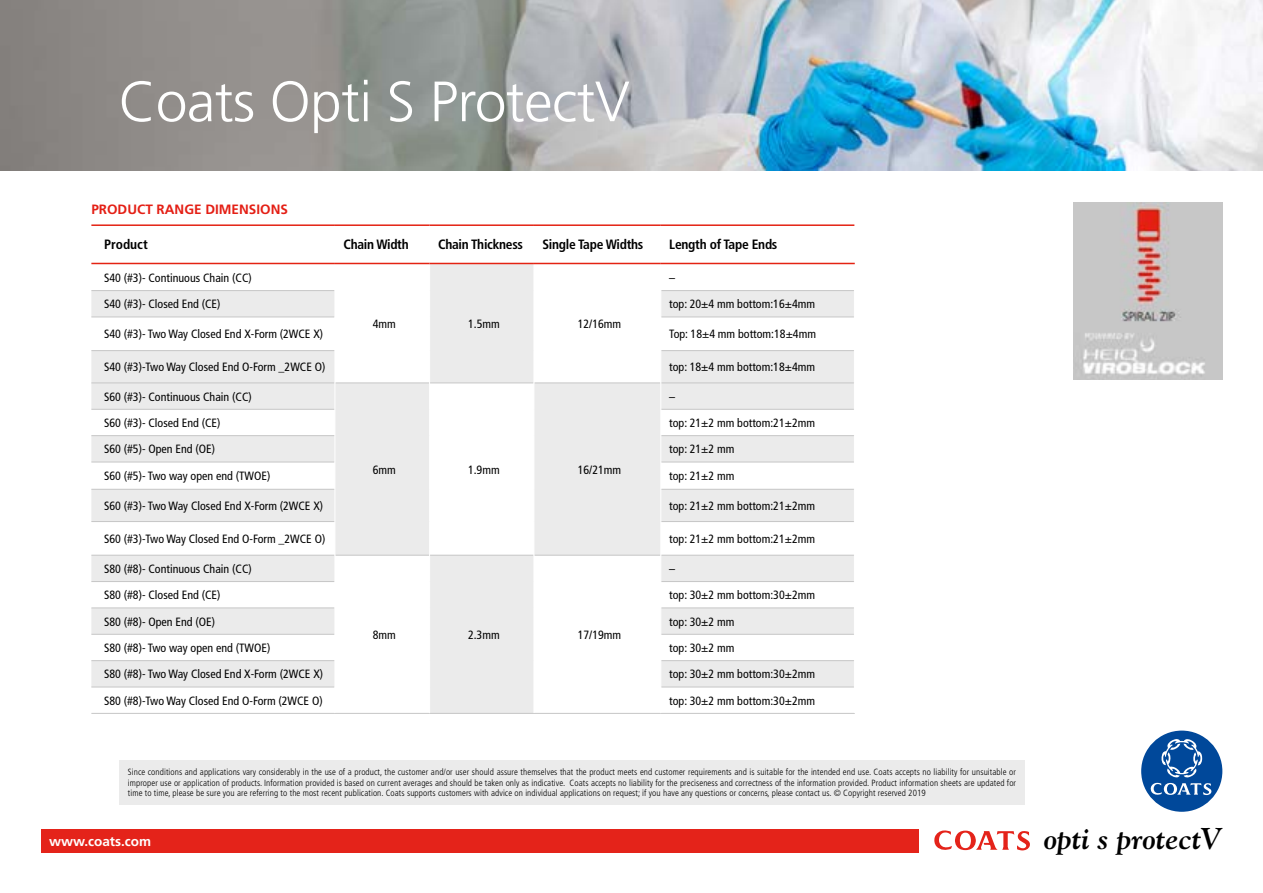
<style>
.page{position:relative;width:1263px;height:893px;background:#fff}
.page>*{position:absolute;margin:0;border:0;box-sizing:border-box;transform-origin:0 0}
.t1{font:300 56.7px "Frutiger";letter-spacing:-.01em;color:#fff}
.t2{font:italic 700 30px "Goudy";letter-spacing:-.01em;color:#000}
.t3{font:700 condensed 13.5px "Frutiger";letter-spacing:-.02em;color:#000}
.t4{font:700 13.5px "Frutiger CE";color:#e41f15}
.t5{font:700 13.5px "Frutiger CE";color:#fff}
.t6{font:700 condensed 13.5px "Frutiger";color:#000}
.t7{font:condensed 12px "Frutiger";color:#000}
.t8{font:300 condensed 9px/10.5px "Frutiger";letter-spacing:.01em;color:#000;text-align:justify}
</style>
<div class="page">
<img style="left:0;top:0;width:1263px;height:170px">
<div style="left:1141px;top:731px;width:81px;height:81px;background:#00489a;border-radius:50%"></div>
<svg style="left:1150px;top:739px;width:62px;height:56px"></svg>
<div style="left:41px;top:829px;width:877px;height:23px;background:#e4231a"></div>
<svg style="left:934px;top:830px;width:96px;height:21px"></svg>
<div style="left:119px;top:760px;width:906px;height:45px;background:#ebebeb"></div>
<svg style="left:91px;top:264px;width:763px;height:449px"></svg>
<svg style="left:91px;top:291px;width:763px;height:264px;fill:#ebebeb"></svg>
<hr style="left:91px;top:290px;width:244px;height:1px;background:#c6c6c6">
<hr style="left:661px;top:290px;width:193px;height:1px;background:#c6c6c6">
<hr style="left:91px;top:317px;width:244px;height:1px;background:#c6c6c6">
<hr style="left:661px;top:317px;width:193px;height:1px;background:#c6c6c6">
<hr style="left:91px;top:350px;width:244px;height:1px;background:#c6c6c6">
<hr style="left:661px;top:350px;width:193px;height:1px;background:#c6c6c6">
<hr style="left:91px;top:383px;width:244px;height:1px;background:#c6c6c6">
<hr style="left:335px;top:383px;width:94px;height:1px;background:#c6c6c6">
<hr style="left:430px;top:383px;width:104px;height:1px;background:#c6c6c6">
<hr style="left:534px;top:383px;width:126px;height:1px;background:#c6c6c6">
<hr style="left:661px;top:383px;width:193px;height:1px;background:#c6c6c6">
<hr style="left:91px;top:409px;width:244px;height:1px;background:#c6c6c6">
<hr style="left:661px;top:409px;width:193px;height:1px;background:#c6c6c6">
<hr style="left:91px;top:435px;width:244px;height:1px;background:#c6c6c6">
<hr style="left:661px;top:435px;width:193px;height:1px;background:#c6c6c6">
<hr style="left:91px;top:462px;width:244px;height:1px;background:#c6c6c6">
<hr style="left:661px;top:462px;width:193px;height:1px;background:#c6c6c6">
<hr style="left:91px;top:489px;width:244px;height:1px;background:#c6c6c6">
<hr style="left:661px;top:489px;width:193px;height:1px;background:#c6c6c6">
<hr style="left:91px;top:521px;width:244px;height:1px;background:#c6c6c6">
<hr style="left:661px;top:521px;width:193px;height:1px;background:#c6c6c6">
<hr style="left:91px;top:555px;width:244px;height:1px;background:#c6c6c6">
<hr style="left:335px;top:555px;width:94px;height:1px;background:#c6c6c6">
<hr style="left:430px;top:555px;width:104px;height:1px;background:#c6c6c6">
<hr style="left:534px;top:555px;width:126px;height:1px;background:#c6c6c6">
<hr style="left:661px;top:555px;width:193px;height:1px;background:#c6c6c6">
<hr style="left:91px;top:581px;width:244px;height:1px;background:#c6c6c6">
<hr style="left:661px;top:581px;width:193px;height:1px;background:#c6c6c6">
<hr style="left:91px;top:607px;width:244px;height:1px;background:#c6c6c6">
<hr style="left:661px;top:607px;width:193px;height:1px;background:#c6c6c6">
<hr style="left:91px;top:634px;width:244px;height:1px;background:#c6c6c6">
<hr style="left:661px;top:634px;width:193px;height:1px;background:#c6c6c6">
<hr style="left:91px;top:660px;width:244px;height:1px;background:#c6c6c6">
<hr style="left:661px;top:660px;width:193px;height:1px;background:#c6c6c6">
<hr style="left:91px;top:687px;width:244px;height:1px;background:#c6c6c6">
<hr style="left:661px;top:687px;width:193px;height:1px;background:#c6c6c6">
<hr style="left:91px;top:713px;width:244px;height:1px;background:#c6c6c6">
<hr style="left:335px;top:713px;width:95px;height:1px;background:#c6c6c6">
<hr style="left:430px;top:713px;width:104px;height:1px;background:#c6c6c6">
<hr style="left:534px;top:713px;width:127px;height:1px;background:#c6c6c6">
<hr style="left:661px;top:713px;width:194px;height:1px;background:#c6c6c6">
<svg style="left:335px;top:264px;width:1px;height:53px"></svg>
<svg style="left:429px;top:264px;width:1px;height:53px"></svg>
<svg style="left:534px;top:264px;width:1px;height:53px"></svg>
<svg style="left:660px;top:264px;width:1px;height:53px"></svg>
<hr style="left:335px;top:317px;width:1px;height:34px;background:#fff">
<hr style="left:429px;top:317px;width:1px;height:34px;background:#fff">
<hr style="left:534px;top:317px;width:1px;height:34px;background:#fff">
<hr style="left:660px;top:317px;width:1px;height:34px;background:#fff">
<hr style="left:335px;top:351px;width:1px;height:32px;background:#fff">
<hr style="left:429px;top:351px;width:1px;height:32px;background:#fff">
<hr style="left:534px;top:351px;width:1px;height:32px;background:#fff">
<hr style="left:660px;top:351px;width:1px;height:32px;background:#fff">
<svg style="left:335px;top:383px;width:1px;height:106px"></svg>
<svg style="left:429px;top:383px;width:1px;height:106px"></svg>
<svg style="left:534px;top:383px;width:1px;height:106px"></svg>
<svg style="left:660px;top:383px;width:1px;height:106px"></svg>
<hr style="left:335px;top:489px;width:1px;height:33px;background:#fff">
<hr style="left:429px;top:489px;width:1px;height:33px;background:#fff">
<hr style="left:534px;top:489px;width:1px;height:33px;background:#fff">
<hr style="left:660px;top:489px;width:1px;height:33px;background:#fff">
<hr style="left:335px;top:522px;width:1px;height:33px;background:#fff">
<hr style="left:429px;top:522px;width:1px;height:33px;background:#fff">
<hr style="left:534px;top:522px;width:1px;height:33px;background:#fff">
<hr style="left:660px;top:522px;width:1px;height:33px;background:#fff">
<svg style="left:335px;top:555px;width:1px;height:158px"></svg>
<svg style="left:429px;top:555px;width:1px;height:158px"></svg>
<svg style="left:534px;top:555px;width:1px;height:158px"></svg>
<svg style="left:660px;top:555px;width:1px;height:158px"></svg>
<hr style="left:91px;top:224px;width:244px;height:2px;background:#e42313">
<hr style="left:335px;top:224px;width:95px;height:2px;background:#e42313">
<hr style="left:430px;top:224px;width:104px;height:2px;background:#e42313">
<hr style="left:534px;top:224px;width:127px;height:2px;background:#e42313">
<hr style="left:661px;top:224px;width:193px;height:2px;background:#e42313">
<hr style="left:91px;top:263px;width:244px;height:1px;background:#e42313">
<hr style="left:335px;top:263px;width:95px;height:1px;background:#e42313">
<hr style="left:430px;top:263px;width:104px;height:1px;background:#e42313">
<hr style="left:534px;top:263px;width:127px;height:1px;background:#e42313">
<hr style="left:661px;top:263px;width:194px;height:1px;background:#e42313">
<img style="left:1074px;top:203px;width:148px;height:176px">
<h1 class="t1" style="left:119px;top:70px;width:512px">Coats Opti S ProtectV</h1>
<p class="t4" style="left:91px;top:201px;width:198px">PRODUCT RANGE DIMENSIONS</p>
<p class="t6" style="left:104px;top:237px;width:45px">Product</p>
<p class="t3" style="left:343px;top:237px;width:67px">Chain Width</p>
<p class="t3" style="left:438px;top:237px;width:87px">Chain Thickness</p>
<p class="t3" style="left:542px;top:237px;width:102px">Single Tape Widths</p>
<p class="t3" style="left:669px;top:237px;width:110px">Length of Tape Ends</p>
<p class="t7" style="left:104px;top:271px;width:149px">S40 (#3)- Continuous Chain (CC)</p>
<p class="t7" style="left:373px;top:317px;width:25px">4mm</p>
<p class="t7" style="left:468px;top:317px;width:33px">1.5mm</p>
<p class="t7" style="left:578px;top:317px;width:45px">12/16mm</p>
<p class="t7" style="left:669px;top:271px;width:7px">–</p>
<p class="t7" style="left:104px;top:297px;width:118px">S40 (#3)- Closed End (CE)</p>
<p class="t7" style="left:669px;top:297px;width:147px">top: 20±4 mm bottom:16±4mm</p>
<p class="t7" style="left:104px;top:327px;width:221px">S40 (#3)- Two Way Closed End X-Form (2WCE X)</p>
<p class="t7" style="left:669px;top:327px;width:148px">Top: 18±4 mm bottom:18±4mm</p>
<p class="t7" style="left:104px;top:360px;width:223px">S40 (#3)-Two Way Closed End O-Form _2WCE O)</p>
<p class="t7" style="left:669px;top:360px;width:147px">top: 18±4 mm bottom:18±4mm</p>
<p class="t7" style="left:104px;top:389px;width:149px">S60 (#3)- Continuous Chain (CC)</p>
<p class="t7" style="left:669px;top:389px;width:7px">–</p>
<p class="t7" style="left:104px;top:416px;width:118px">S60 (#3)- Closed End (CE)</p>
<p class="t7" style="left:669px;top:416px;width:147px">top: 21±2 mm bottom:21±2mm</p>
<p class="t7" style="left:104px;top:442px;width:113px">S60 (#5)- Open End (OE)</p>
<p class="t7" style="left:669px;top:442px;width:67px">top: 21±2 mm</p>
<p class="t7" style="left:104px;top:469px;width:168px">S60 (#5)- Two way open end (TWOE)</p>
<p class="t7" style="left:669px;top:469px;width:67px">top: 21±2 mm</p>
<p class="t7" style="left:104px;top:499px;width:221px">S60 (#3)- Two Way Closed End X-Form (2WCE X)</p>
<p class="t7" style="left:669px;top:499px;width:147px">top: 21±2 mm bottom:21±2mm</p>
<p class="t7" style="left:104px;top:532px;width:223px">S60 (#3)-Two Way Closed End O-Form _2WCE O)</p>
<p class="t7" style="left:669px;top:532px;width:147px">top: 21±2 mm bottom:21±2mm</p>
<p class="t7" style="left:104px;top:562px;width:149px">S80 (#8)- Continuous Chain (CC)</p>
<p class="t7" style="left:373px;top:462px;width:25px">6mm</p>
<p class="t7" style="left:468px;top:462px;width:33px">1.9mm</p>
<p class="t7" style="left:578px;top:462px;width:45px">16/21mm</p>
<p class="t7" style="left:669px;top:562px;width:7px">–</p>
<p class="t7" style="left:104px;top:588px;width:118px">S80 (#8)- Closed End (CE)</p>
<p class="t7" style="left:669px;top:588px;width:147px">top: 30±2 mm bottom:30±2mm</p>
<p class="t7" style="left:104px;top:614px;width:113px">S80 (#8)- Open End (OE)</p>
<p class="t7" style="left:669px;top:614px;width:67px">top: 30±2 mm</p>
<p class="t7" style="left:104px;top:641px;width:168px">S80 (#8)- Two way open end (TWOE)</p>
<p class="t7" style="left:669px;top:641px;width:67px">top: 30±2 mm</p>
<p class="t7" style="left:104px;top:667px;width:221px">S80 (#8)- Two Way Closed End X-Form (2WCE X)</p>
<p class="t7" style="left:669px;top:667px;width:147px">top: 30±2 mm bottom:30±2mm</p>
<p class="t7" style="left:104px;top:693px;width:220px">S80 (#8)-Two Way Closed End O-Form (2WCE O)</p>
<p class="t7" style="left:669px;top:693px;width:147px">top: 30±2 mm bottom:30±2mm</p>
<p class="t7" style="left:373px;top:628px;width:25px">8mm</p>
<p class="t7" style="left:468px;top:628px;width:33px">2.3mm</p>
<p class="t7" style="left:578px;top:628px;width:45px">17/19mm</p>
<p class="t8" style="left:128px;top:767px;width:890px">Since conditions and applications vary considerably in the use of a product, the customer and/or user should assure themselves that the product meets end customer requirements and is suitable for the intended end use. Coats accepts no liability for unsuitable or improper use or application of products. Information provided is based on current averages and should be taken only as indicative. Coats accepts no liability for the preciseness and correctness of the information provided. Product information sheets are updated for time to time, please be sure you are referring to the most recent publication. Coats supports customers with advice on individual applications on request; if you have any questions or concerns, please contact us. © Copyright reserved 2019</p>
<p class="t5" style="left:49px;top:833px;width:104px">www.coats.com</p>
<h2 class="t2" style="left:1044px;top:820px;width:179px">opti s protectV</h2>
</div>
